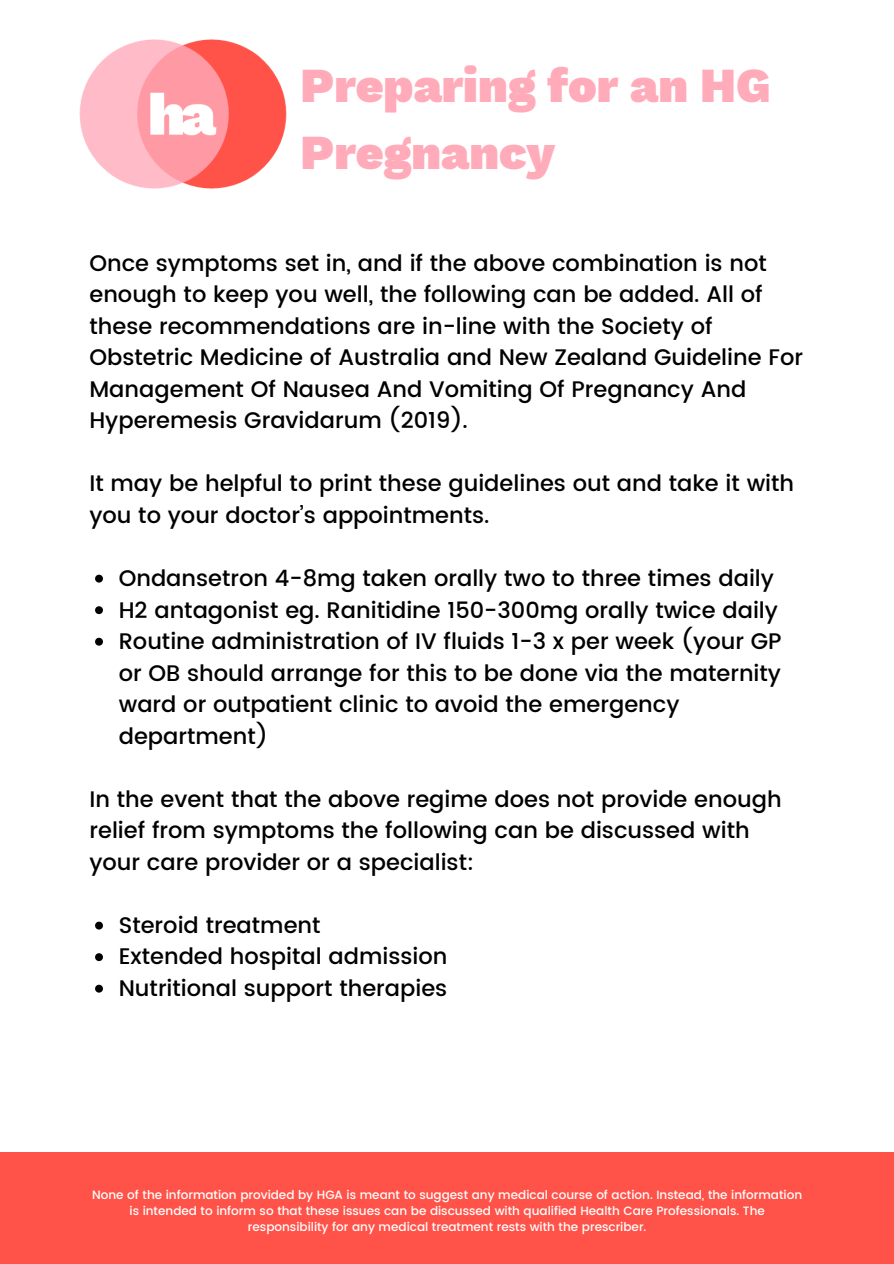
<style>
.page{position:relative;width:894px;height:1264px;background:#fff}
.page>*{position:absolute;margin:0;border:0;box-sizing:border-box;transform-origin:0 0}
.t1{font:900 48px/66.4px "Work Sans";color:#ffabba}
.t2{font:500 22.5px/31.5px "Poppins";color:#000}
.t3{font:500 12px/15.8px "Poppins";color:#fff;text-align:center}
</style>
<div class="page">
<div style="left:0;top:1152px;width:893px;height:111px;background:#ff5349"></div>
<img style="left:79px;top:39px;width:208px;height:150px">
<svg style="left:95px;top:574px;width:8px;height:8px"></svg>
<svg style="left:95px;top:606px;width:8px;height:8px"></svg>
<svg style="left:95px;top:637px;width:8px;height:8px"></svg>
<svg style="left:95px;top:921px;width:8px;height:8px"></svg>
<svg style="left:95px;top:953px;width:8px;height:8px"></svg>
<svg style="left:95px;top:984px;width:8px;height:8px"></svg>
<p class="t1" style="left:300px;top:53px;width:471px">Preparing for an HG<br>Pregnancy</p>
<p class="t2" style="left:89px;top:247px;width:715px">Once symptoms set in, and if the above combination is not enough to keep you well, the following can be added. All of these recommendations are in-line with the Society of Obstetric Medicine of Australia and New Zealand Guideline For Management Of Nausea And Vomiting Of Pregnancy And Hyperemesis Gravidarum (2019).</p>
<p class="t2" style="left:89px;top:468px;width:706px">It may be helpful to print these guidelines out and take it with you to your doctor’s appointments.</p>
<p class="t2" style="left:119px;top:562px;width:656px">Ondansetron 4-8mg taken orally two to three times daily</p>
<p class="t2" style="left:119px;top:594px;width:660px">H2 antagonist eg. Ranitidine 150-300mg orally twice daily</p>
<p class="t2" style="left:119px;top:625px;width:664px">Routine administration of IV fluids 1-3 x per week (your GP or OB should arrange for this to be done via the maternity ward or outpatient clinic to avoid the emergency department)</p>
<p class="t2" style="left:89px;top:783px;width:693px">In the event that the above regime does not provide enough relief from symptoms the following can be discussed with your care provider or a specialist:</p>
<p class="t2" style="left:119px;top:909px;width:203px">Steroid treatment</p>
<p class="t2" style="left:119px;top:940px;width:330px">Extended hospital admission</p>
<p class="t2" style="left:119px;top:972px;width:330px">Nutritional support therapies</p>
<p class="t3" style="left:92px;top:1187px;width:711px">None of the information provided by HGA is meant to suggest any medical course of action. Instead, the information is intended to inform so that these issues can be discussed with qualified Health Care Professionals. The responsibility for any medical treatment rests with the prescriber.</p>
</div>
